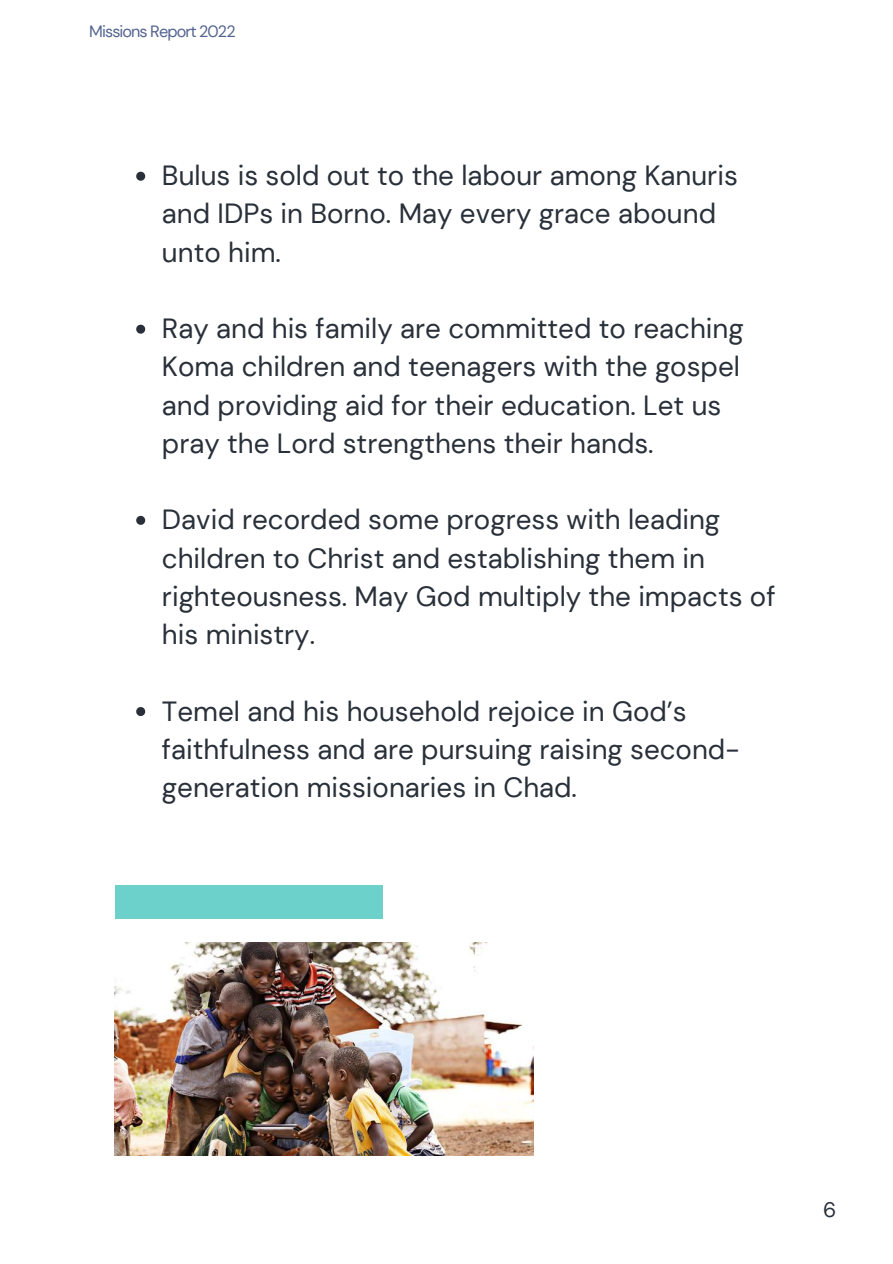
<style>
.page{position:relative;width:893px;height:1264px;background:#fff}
.page>*{position:absolute;margin:0;border:0;box-sizing:border-box;transform-origin:0 0}
.t1{font:27.75px/38.2px "DM Sans";color:#293039}
.t2{font:21px "DM Sans";color:#293039}
.t3{font:16.35px "DM Sans";letter-spacing:-.055em;color:#536490}
</style>
<div class="page">
<div style="left:115px;top:885px;width:267px;height:34px;background:#6cd1cb"></div>
<svg style="left:136px;top:172px;width:9px;height:9px"></svg>
<svg style="left:136px;top:325px;width:9px;height:9px"></svg>
<svg style="left:136px;top:516px;width:9px;height:9px"></svg>
<svg style="left:136px;top:707px;width:9px;height:9px"></svg>
<img style="left:115px;top:942px;width:418px;height:213px">
<p class="t3" style="left:89px;top:21px;width:148px">Missions Report 2022</p>
<p class="t1" style="left:162px;top:157px;width:577px">Bulus is sold out to the labour among Kanuris and IDPs in Borno. May every grace abound unto him.</p>
<p class="t1" style="left:162px;top:309px;width:583px">Ray and his family are committed to reaching Koma children and teenagers with the gospel and providing aid for their education. Let us pray the Lord strengthens their hands.</p>
<p class="t1" style="left:162px;top:501px;width:615px">David recorded some progress with leading children to Christ and establishing them in righteousness. May God multiply the impacts of his ministry.</p>
<p class="t1" style="left:162px;top:692px;width:579px">Temel and his household rejoice in God’s faithfulness and are pursuing raising second&shy;generation missionaries in Chad.</p>
<p class="t2" style="left:823px;top:1195px;width:15px">6</p>
</div>
